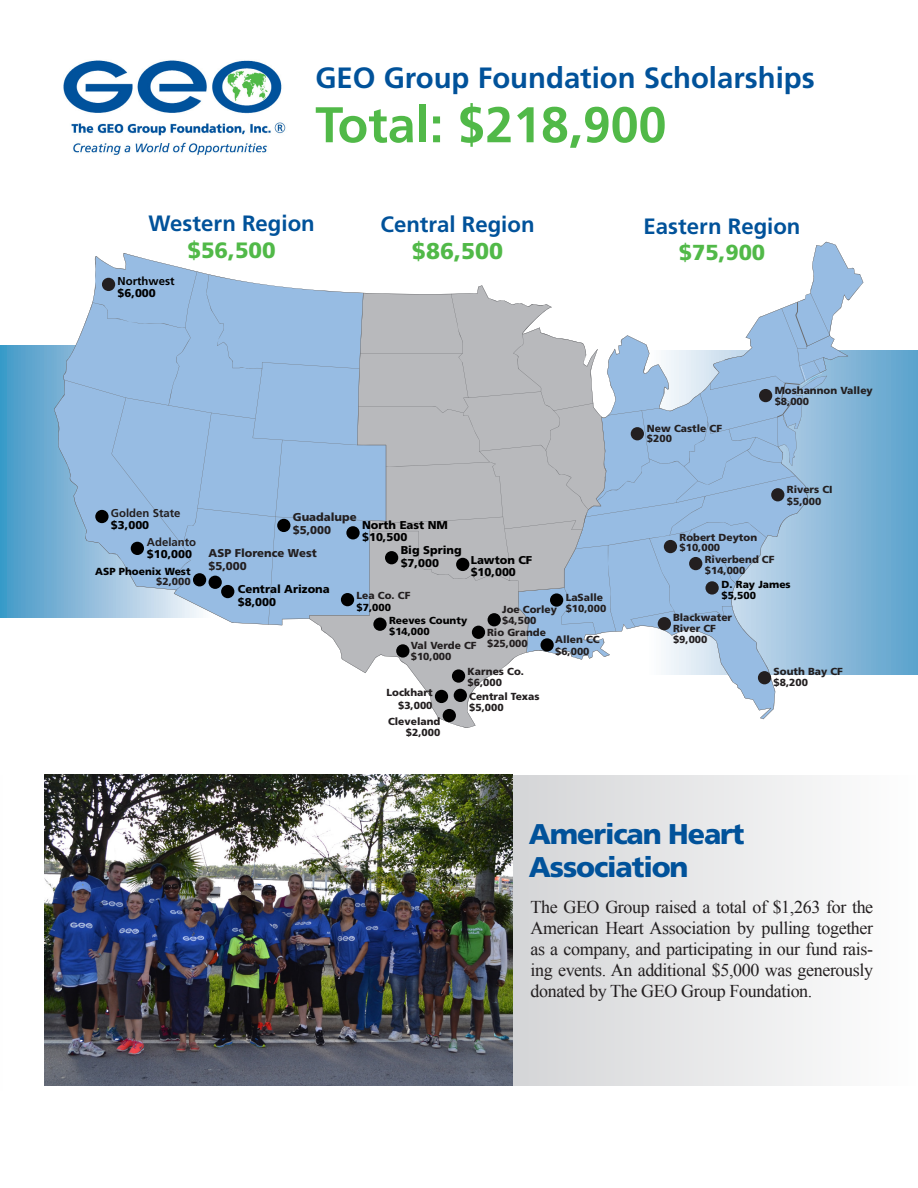
<style>
.page{position:relative;width:918px;height:1188px;background:#fff}
.page>*{position:absolute;margin:0;border:0;box-sizing:border-box;transform-origin:0 0}
.t1{font:700 50.1px "Frutiger CE";color:#51b948}
.t2{font:700 29.25px "Frutiger LT Std";color:#01529a}
.t3{font:900 28.5px "Frutiger LT Std";letter-spacing:-.04em;color:#01529a}
.t4{font:900 22.95px "Frutiger LT Std";color:#51b948}
.t5{font:700 22.2px "Frutiger LT Std";color:#01529a}
.t6{font:900 22.2px "Frutiger LT Std";color:#51b948}
.t7{font:900 21.75px "Frutiger LT Std";color:#51b948}
.t8{font:18px/21px "Times New Roman";letter-spacing:-.02em;color:#231f20;text-align:justify}
.t9{font:900 11.4px "Frutiger LT Std";color:#000}
.t10{font:900 11.4px "Frutiger LT Std";color:#231f20}
.t11{font:700 11.4px "Frutiger LT Std";color:#231f20}
.t12{font:700 11.4px "Frutiger LT Std";color:#000}
.t13{font:900 10.2px/11.4px "Frutiger LT Std";color:#231f20}
.t14{font:900 10.2px "Frutiger LT Std";color:#000}
</style>
<div class="page">
<div style="left:508px;top:775px;width:407px;height:311px;background:linear-gradient(to right,#d3d4d6,#fefefe)"></div>
<hr style="left:0;top:775px;width:3px;height:315px;background:#d4d5d7">
<img style="left:44px;top:775px;width:469px;height:311px">
<svg style="left:863px;top:350px;width:55px;height:324px;background:#69aad0"></svg>
<svg style="left:0;top:346px;width:54px;height:271px;background:#57a3cd"></svg>
<svg style="left:54px;top:242px;width:809px;height:486px"></svg>
<div style="left:221px;top:585px;width:13px;height:13px;background:#000;border-radius:50%"></div>
<div style="left:209px;top:576px;width:13px;height:13px;background:#000;border-radius:50%"></div>
<div style="left:102px;top:278px;width:13px;height:13px;background:#231f20;border-radius:50%"></div>
<div style="left:346px;top:526px;width:14px;height:13px;background:#000;border-radius:50%"></div>
<div style="left:277px;top:519px;width:13px;height:13px;background:#000;border-radius:50%"></div>
<div style="left:341px;top:593px;width:13px;height:13px;background:#000;border-radius:50%"></div>
<div style="left:456px;top:558px;width:13px;height:13px;background:#000;border-radius:50%"></div>
<div style="left:385px;top:551px;width:13px;height:13px;background:#000;border-radius:50%"></div>
<div style="left:550px;top:593px;width:13px;height:14px;background:#000;border-radius:50%"></div>
<div style="left:664px;top:540px;width:13px;height:13px;background:#231f20;border-radius:50%"></div>
<div style="left:759px;top:389px;width:13px;height:13px;background:#231f20;border-radius:50%"></div>
<div style="left:771px;top:488px;width:13px;height:13px;background:#231f20;border-radius:50%"></div>
<div style="left:758px;top:671px;width:13px;height:13px;background:#231f20;border-radius:50%"></div>
<div style="left:689px;top:557px;width:13px;height:13px;background:#231f20;border-radius:50%"></div>
<div style="left:705px;top:581px;width:14px;height:14px;background:#231f20;border-radius:50%"></div>
<div style="left:541px;top:638px;width:13px;height:14px;background:#000;border-radius:50%"></div>
<div style="left:373px;top:618px;width:14px;height:13px;background:#000;border-radius:50%"></div>
<div style="left:396px;top:644px;width:13px;height:14px;background:#000;border-radius:50%"></div>
<div style="left:488px;top:613px;width:13px;height:13px;background:#000;border-radius:50%"></div>
<div style="left:472px;top:626px;width:13px;height:13px;background:#000;border-radius:50%"></div>
<div style="left:435px;top:690px;width:13px;height:13px;background:#000;border-radius:50%"></div>
<div style="left:454px;top:689px;width:13px;height:13px;background:#000;border-radius:50%"></div>
<div style="left:452px;top:669px;width:13px;height:14px;background:#000;border-radius:50%"></div>
<div style="left:443px;top:709px;width:13px;height:13px;background:#000;border-radius:50%"></div>
<div style="left:95px;top:510px;width:14px;height:13px;background:#000;border-radius:50%"></div>
<img style="left:63px;top:60px;width:223px;height:95px">
<div style="left:193px;top:573px;width:13px;height:13px;background:#000;border-radius:50%"></div>
<div style="left:131px;top:542px;width:13px;height:13px;background:#000;border-radius:50%"></div>
<div style="left:658px;top:617px;width:13px;height:13px;background:#231f20;border-radius:50%"></div>
<div style="left:631px;top:427px;width:13px;height:13px;background:#231f20;border-radius:50%"></div>
<p class="t2" style="left:315px;top:61px;width:501px">GEO Group Foundation Scholarships</p>
<p class="t1" style="left:315px;top:95px;width:353px">Total: $218,900</p>
<p class="t5" style="left:148px;top:210px;width:168px">Western Region</p>
<p class="t6" style="left:188px;top:236px;width:90px">$56,500</p>
<p class="t12" style="left:118px;top:274px;width:58px">Northwest</p>
<p class="t9" style="left:118px;top:286px;width:40px">$6,000</p>
<p class="t5" style="left:380px;top:211px;width:156px">Central Region</p>
<p class="t4" style="left:412px;top:237px;width:93px">$86,500</p>
<p class="t11" style="left:111px;top:506px;width:71px">Golden State</p>
<p class="t9" style="left:111px;top:518px;width:40px">$3,000</p>
<p class="t11" style="left:147px;top:535px;width:51px">Adelanto</p>
<p class="t9" style="left:147px;top:548px;width:47px">$10,000</p>
<p class="t14" style="left:95px;top:565px;width:97px">ASP Phoenix West</p>
<p class="t13" style="left:156px;top:576px;width:36px">$2,000</p>
<p class="t10" style="left:293px;top:510px;width:65px">Guadalupe</p>
<p class="t10" style="left:293px;top:523px;width:40px">$5,000</p>
<p class="t9" style="left:362px;top:518px;width:87px">North East NM</p>
<p class="t9" style="left:362px;top:531px;width:47px">$10,500</p>
<p class="t10" style="left:209px;top:546px;width:110px">ASP Florence West</p>
<p class="t10" style="left:209px;top:559px;width:40px">$5,000</p>
<p class="t9" style="left:401px;top:543px;width:63px">Big Spring</p>
<p class="t9" style="left:401px;top:556px;width:40px">$7,000</p>
<p class="t9" style="left:471px;top:553px;width:63px">Lawton CF</p>
<p class="t9" style="left:471px;top:565px;width:47px">$10,000</p>
<p class="t9" style="left:238px;top:583px;width:93px">Central Arizona</p>
<p class="t9" style="left:238px;top:595px;width:40px">$8,000</p>
<p class="t13" style="left:357px;top:590px;width:55px">Lea Co. CF</p>
<p class="t14" style="left:357px;top:601px;width:36px">$7,000</p>
<p class="t14" style="left:389px;top:615px;width:80px">Reeves County</p>
<p class="t14" style="left:389px;top:625px;width:42px">$14,000</p>
<p class="t13" style="left:411px;top:640px;width:67px">Val Verde CF</p>
<p class="t13" style="left:411px;top:650px;width:42px">$10,000</p>
<p class="t13" style="left:566px;top:591px;width:39px">LaSalle</p>
<p class="t13" style="left:566px;top:603px;width:42px">$10,000</p>
<p class="t13" style="left:502px;top:603px;width:56px">Joe Corley</p>
<p class="t13" style="left:502px;top:615px;width:36px">$4,500</p>
<p class="t13" style="left:487px;top:627px;width:60px">Rio Grande</p>
<p class="t13" style="left:487px;top:637px;width:42px">$25,000</p>
<p class="t13" style="left:555px;top:634px;width:46px">Allen CC</p>
<p class="t13" style="left:555px;top:645px;width:36px">$6,000</p>
<p class="t13" style="left:387px;top:687px;width:48px">Lockhart</p>
<p class="t13" style="left:398px;top:700px;width:36px">$3,000</p>
<p class="t13" style="left:388px;top:715px;width:54px">Cleveland</p>
<p class="t13" style="left:406px;top:727px;width:36px">$2,000</p>
<p class="t13" style="left:467px;top:665px;width:58px">Karnes Co.</p>
<p class="t13" style="left:467px;top:677px;width:36px">$6,000</p>
<p class="t13" style="left:469px;top:691px;width:72px">Central Texas</p>
<p class="t13" style="left:469px;top:702px;width:36px">$5,000</p>
<p class="t5" style="left:644px;top:213px;width:158px">Eastern Region</p>
<p class="t7" style="left:679px;top:239px;width:88px">$75,900</p>
<p class="t13" style="left:647px;top:423px;width:77px">New Castle CF</p>
<p class="t13" style="left:647px;top:433px;width:27px">$200</p>
<p class="t13" style="left:680px;top:532px;width:79px">Robert Deyton</p>
<p class="t13" style="left:680px;top:542px;width:42px">$10,000</p>
<p class="t13" style="left:775px;top:385px;width:100px">Moshannon Valley</p>
<p class="t13" style="left:775px;top:396px;width:36px">$8,000</p>
<p class="t13" style="left:787px;top:484px;width:47px">Rivers CI</p>
<p class="t13" style="left:787px;top:495px;width:36px">$5,000</p>
<p class="t13" style="left:705px;top:554px;width:71px">Riverbend CF</p>
<p class="t13" style="left:705px;top:565px;width:42px">$14,000</p>
<p class="t14" style="left:722px;top:578px;width:71px">D. Ray James</p>
<p class="t14" style="left:722px;top:590px;width:36px">$5,500</p>
<p class="t13" style="left:673px;top:611px;width:61px">Blackwater<br>River CF</p>
<p class="t13" style="left:673px;top:634px;width:36px">$9,000</p>
<p class="t13" style="left:774px;top:665px;width:71px">South Bay CF</p>
<p class="t13" style="left:774px;top:677px;width:36px">$8,200</p>
<p class="t3" style="left:529px;top:816px;width:217px">American Heart</p>
<p class="t3" style="left:529px;top:849px;width:161px">Association</p>
<p class="t8" style="left:530px;top:896px;width:344px">The GEO Group raised a total of $1,263 for the American Heart Association by pulling together as a company, and participating in our fund rais&shy;ing events. An additional $5,000 was generously donated by The GEO Group Foundation.</p>
</div>
